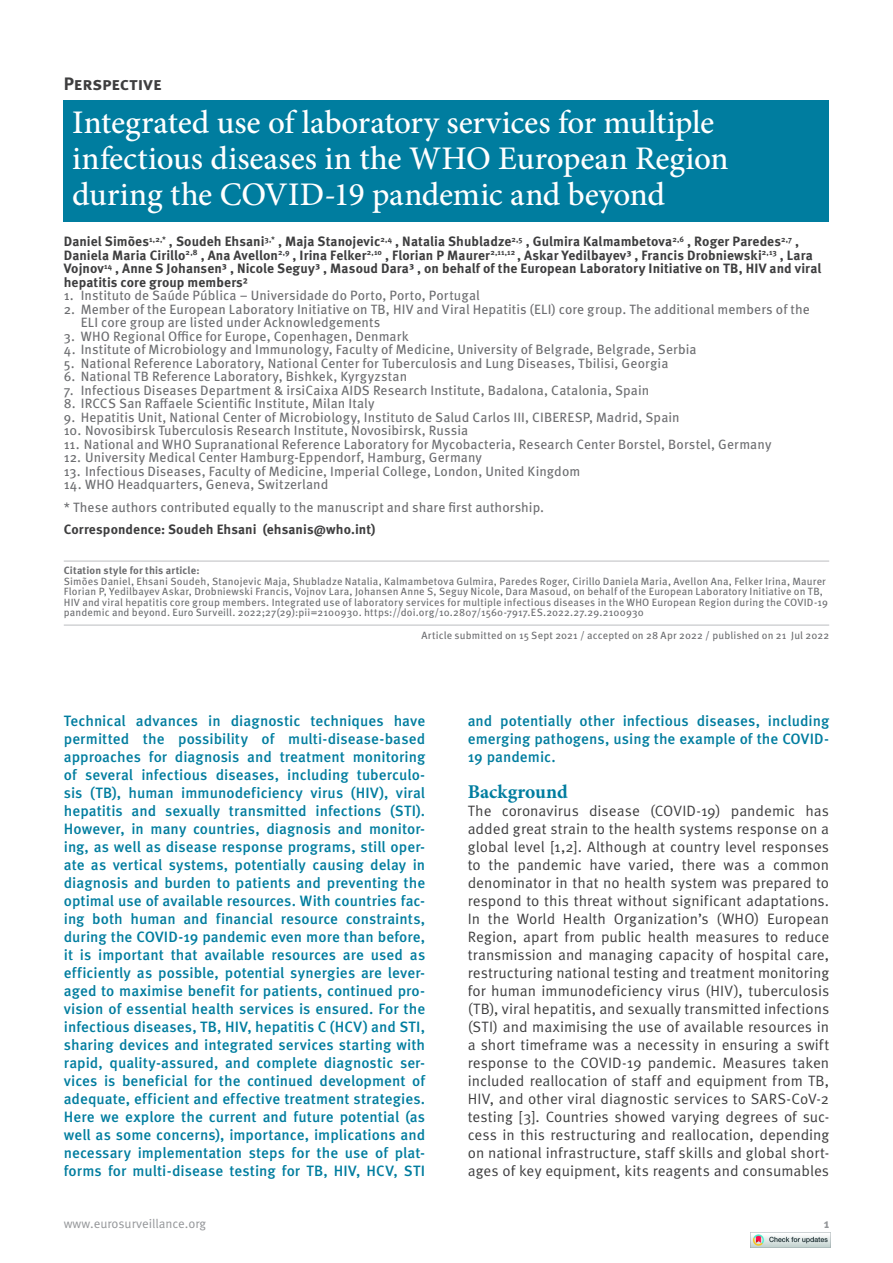
<style>
.page{position:relative;width:893px;height:1263px;background:#fff}
.page>*{position:absolute;margin:0;border:0;box-sizing:border-box;transform-origin:0 0}
.t1{font:500 33px/36px "Minion Pro";letter-spacing:-.005em;color:#fff}
.t2{font:700 19.5px "Minion Pro";letter-spacing:-.005em;color:#007d9f}
.t3{font:700 18px "Meta Pro";letter-spacing:.005em;color:#3e3e3f}
.t4{font:500 15px/18px "Meta Pro";letter-spacing:.005em;color:#007d9f;text-align:justify}
.t5{font:15px/18px "Meta Pro";color:#3e3e3f;text-align:justify}
.t6{font:13.5px/13.5px "Meta Pro";letter-spacing:.01em;color:#6c6d70}
.t7{font:700 13.5px/13.5px "Meta Pro";letter-spacing:.005em;color:#3e3e3f}
.t8{font:12.75px "Meta Pro";color:#939598}
.t9{font:700 12.75px "Meta Pro";color:#939598}
.t10{font:10.5px/10.5px "Meta Pro";letter-spacing:.015em;color:#6c6d70}
.t11{font:700 10.5px "Meta Pro";letter-spacing:.015em;color:#6c6d70}
</style>
<div class="page">
<hr style="left:64px;top:561px;width:765px;height:1px;background:#bcbdc0">
<hr style="left:64px;top:625px;width:765px;height:1px;background:#bcbdc0">
<div style="left:64px;top:100px;width:765px;height:122px;background:#007d9f"></div>
<img style="left:750px;top:1232px;width:80px;height:16px">
<p class="t3" style="left:64px;top:72px;width:99px">Perspective</p>
<h1 class="t1" style="left:72px;top:104px;width:658px">Integrated use of laboratory services for multiple infectious diseases in the WHO European Region during the COVID-19 pandemic and beyond</h1>
<p class="t7" style="left:64px;top:235px;width:759px">Daniel Simões<sup>1,2,*</sup> , Soudeh Ehsani<sup>3,*</sup> , Maja Stanojevic<sup>2,4</sup> , Natalia Shubladze<sup>2,5</sup> , Gulmira Kalmambetova<sup>2,6</sup> , Roger Paredes<sup>2,7</sup> , Daniela Maria Cirillo<sup>2,8</sup> , Ana Avellon<sup>2,9</sup> , Irina Felker<sup>2,10</sup> , Florian P Maurer<sup>2,11,12</sup> , Askar Yedilbayev³ , Francis Drobniewski<sup>2,13</sup> , Lara Vojnov<sup>14</sup> , Anne S Johansen³ , Nicole Seguy³ , Masoud Dara³ , on behalf of the European Laboratory Initiative on TB, HIV and viral hepatitis core group members²</p>
<p class="t6" style="left:64px;top:289px;width:418px">1. Instituto de Saúde Pública – Universidade do Porto, Porto, Portugal</p>
<p class="t6" style="left:81px;top:303px;width:731px;text-indent:-17px">2. Member of the European Laboratory Initiative on TB, HIV and Viral Hepatitis (ELI) core group. The additional members of the<br>ELI core group are listed under Acknowledgements</p>
<p class="t6" style="left:64px;top:330px;width:346px">3. WHO Regional Office for Europe, Copenhagen, Denmark</p>
<p class="t6" style="left:64px;top:343px;width:634px">4. Institute of Microbiology and Immunology, Faculty of Medicine, University of Belgrade, Belgrade, Serbia</p>
<p class="t6" style="left:64px;top:357px;width:606px">5. National Reference Laboratory, National Center for Tuberculosis and Lung Diseases, Tbilisi, Georgia</p>
<p class="t6" style="left:64px;top:370px;width:345px">6. National TB Reference Laboratory, Bishkek, Kyrgyzstan</p>
<p class="t6" style="left:64px;top:384px;width:587px">7. Infectious Diseases Department &amp; irsiCaixa AIDS Research Institute, Badalona, Catalonia, Spain</p>
<p class="t6" style="left:64px;top:397px;width:312px">8. IRCCS San Raffaele Scientific Institute, Milan Italy</p>
<p class="t6" style="left:64px;top:411px;width:617px">9. Hepatitis Unit, National Center of Microbiology, Instituto de Salud Carlos III, CIBERESP, Madrid, Spain</p>
<p class="t6" style="left:64px;top:424px;width:406px">10. Novosibirsk Tuberculosis Research Institute, Novosibirsk, Russia</p>
<p class="t6" style="left:64px;top:438px;width:709px">11. National and WHO Supranational Reference Laboratory for Mycobacteria, Research Center Borstel, Borstel, Germany</p>
<p class="t6" style="left:64px;top:451px;width:420px">12. University Medical Center Hamburg-Eppendorf, Hamburg, Germany</p>
<p class="t6" style="left:64px;top:465px;width:518px">13. Infectious Diseases, Faculty of Medicine, Imperial College, London, United Kingdom</p>
<p class="t6" style="left:64px;top:474px;width:482px;line-height:22.5px">14. WHO Headquarters, Geneva, Switzerland<br>* These authors contributed equally to the manuscript and share first authorship.</p>
<p class="t7" style="left:64px;top:523px;width:313px">Correspondence: Soudeh Ehsani (ehsanis@who.int)</p>
<p class="t11" style="left:64px;top:564px;width:137px">Citation style for this article:</p>
<p class="t10" style="left:64px;top:576px;width:766px">Simões Daniel, Ehsani Soudeh, Stanojevic Maja, Shubladze Natalia, Kalmambetova Gulmira, Paredes Roger, Cirillo Daniela Maria, Avellon Ana, Felker Irina, Maurer Florian P, Yedilbayev Askar, Drobniewski Francis, Vojnov Lara, Johansen Anne S, Seguy Nicole, Dara Masoud, on behalf of the European Laboratory Initiative on TB, HIV and viral hepatitis core group members. Integrated use of laboratory services for multiple infectious diseases in the WHO European Region during the COVID-19 pandemic and beyond. Euro Surveill. 2022;27(29):pii=2100930. https://doi.org/10.2807/1560-7917.ES.2022.27.29.2100930</p>
<p class="t10" style="left:421px;top:631px;width:409px">Article submitted on 15 Sept 2021 / accepted on 28 Apr 2022 / published on 21 Jul 2022</p>
<p class="t4" style="left:64px;top:712px;width:363px">Technical advances in diagnostic techniques have permitted the possibility of multi-disease-based approaches for diagnosis and treatment monitoring of several infectious diseases, including tuberculo&shy;sis (TB), human immunodeficiency virus (HIV), viral hepatitis and sexually transmitted infections (STI).<br>However, in many countries, diagnosis and monitor&shy;ing, as well as disease response programs, still oper&shy;ate as vertical systems, potentially causing delay in diagnosis and burden to patients and preventing the optimal use of available resources. With countries fac&shy;ing both human and financial resource constraints, during the COVID-19 pandemic even more than before, it is important that available resources are used as efficiently as possible, potential synergies are lever&shy;aged to maximise benefit for patients, continued pro&shy;vision of essential health services is ensured. For the infectious diseases, TB, HIV, hepatitis C (HCV) and STI, sharing devices and integrated services starting with rapid, quality-assured, and complete diagnostic ser&shy;vices is beneficial for the continued development of adequate, efficient and effective treatment strategies.<br>Here we explore the current and future potential (as well as some concerns), importance, implications and necessary implementation steps for the use of plat&shy;forms for multi-disease testing for TB, HIV, HCV, STI</p>
<p class="t4" style="left:468px;top:712px;width:363px">and potentially other infectious diseases, including emerging pathogens, using the example of the COVID-19 pandemic.</p>
<h2 class="t2" style="left:468px;top:778px;width:101px">Background</h2>
<p class="t5" style="left:468px;top:802px;width:363px">The coronavirus disease (COVID-19) pandemic has added great strain to the health systems response on a global level [1,2]. Although at country level responses to the pandemic have varied, there was a common denominator in that no health system was prepared to respond to this threat without significant adaptations.<br>In the World Health Organization’s (WHO) European Region, apart from public health measures to reduce transmission and managing capacity of hospital care, restructuring national testing and treatment monitoring for human immunodeficiency virus (HIV), tuberculosis (TB), viral hepatitis, and sexually transmitted infections (STI) and maximising the use of available resources in a short timeframe was a necessity in ensuring a swift response to the COVID-19 pandemic. Measures taken included reallocation of staff and equipment from TB, HIV, and other viral diagnostic services to SARS-CoV-2 testing [3]. Countries showed varying degrees of suc&shy;cess in this restructuring and reallocation, depending on national infrastructure, staff skills and global short&shy;ages of key equipment, kits reagents and consumables</p>
<p class="t8" style="left:64px;top:1215px;width:144px">www.eurosurveillance.org</p>
<p class="t9" style="left:824px;top:1215px;width:7px">1</p>
</div>
